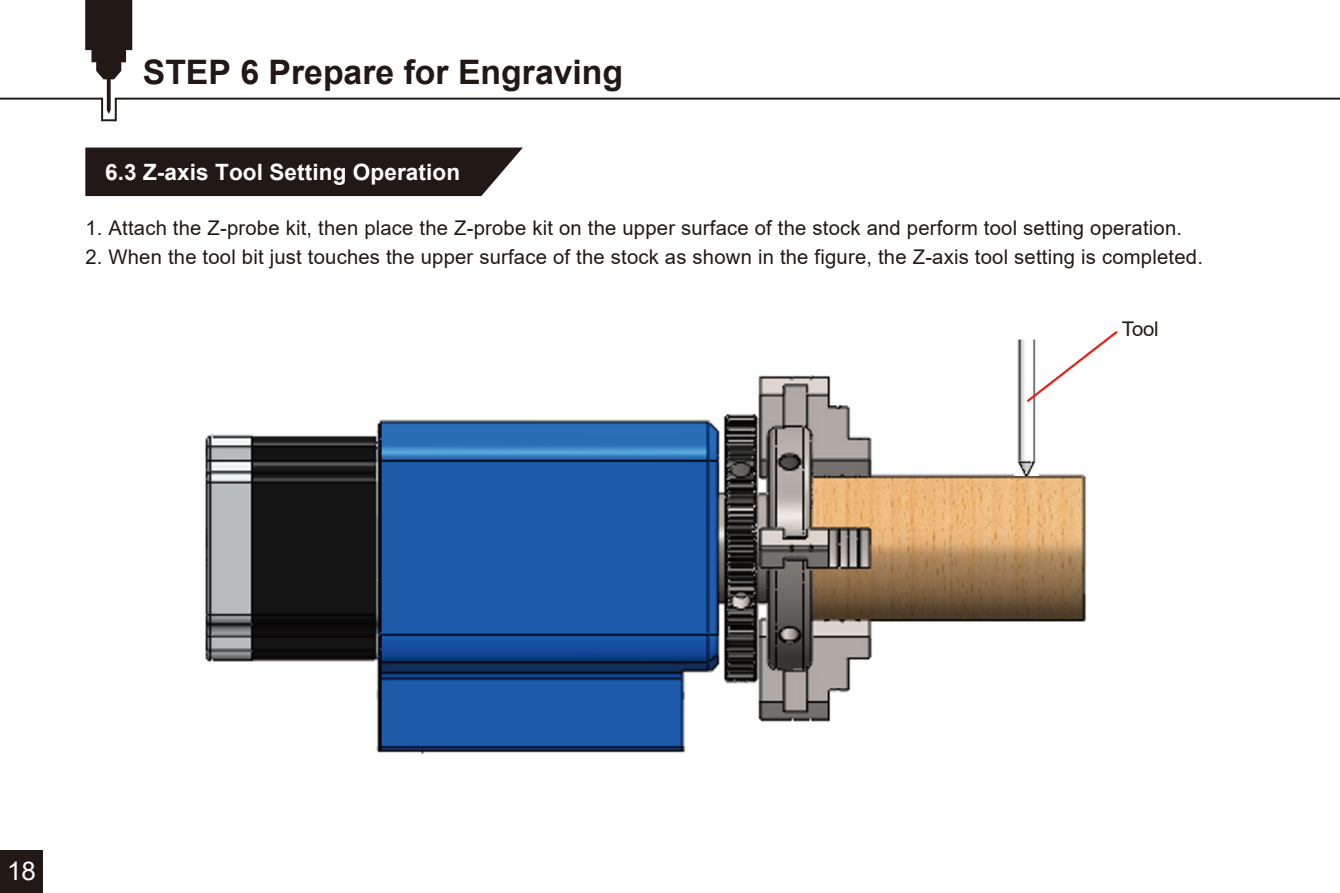
<style>
.page{position:relative;width:1340px;height:893px;background:#fff}
.page>*{position:absolute;margin:0;border:0;box-sizing:border-box;transform-origin:0 0}
.t1{font:700 33.75px "Arial";color:#221815}
.t2{font:25.88px "Arial";color:#fff}
.t3{font:700 22.5px "Arial";letter-spacing:.005em;color:#fff}
.t4{font:20.25px "Arial";letter-spacing:.01em;color:#221815}
</style>
<div class="page">
<img style="left:205px;top:374px;width:882px;height:381px">
<div style="left:0;top:850px;width:43px;height:43px;background:#221815"></div>
<svg style="left:0;top:0;width:1339px;height:122px"></svg>
<div style="left:85px;top:148px;width:438px;height:48px;background:#221815"></div>
<img style="left:1014px;top:339px;width:24px;height:136px">
<svg style="left:1024px;top:331px;width:94px;height:73px"></svg>
<h1 class="t1" style="left:143px;top:48px;width:482px">STEP 6 Prepare for Engraving</h1>
<p class="t3" style="left:105px;top:156px;width:356px">6.3 Z-axis Tool Setting Operation</p>
<p class="t4" style="left:85px;top:214px;width:1098px">1. Attach the Z-probe kit, then place the Z-probe kit on the upper surface of the stock and perform tool setting operation.</p>
<p class="t4" style="left:85px;top:243px;width:1119px">2. When the tool bit just touches the upper surface of the stock as shown in the figure, the Z-axis tool setting is completed.</p>
<p class="t4" style="left:1121px;top:315px;width:39px">Tool</p>
<p class="t2" style="left:7px;top:853px;width:30px">18</p>
</div>
